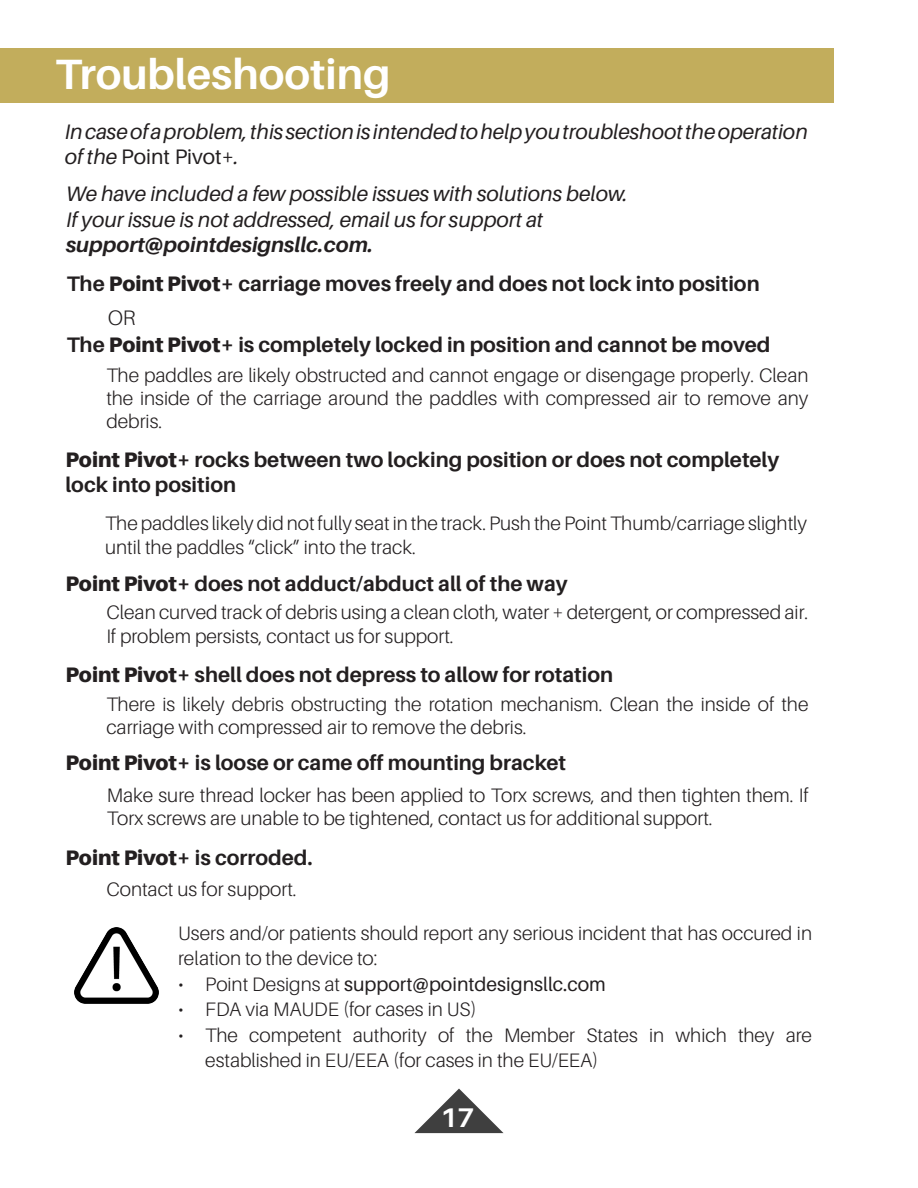
<style>
.page{position:relative;width:918px;height:1188px;background:#fff}
.page>*{position:absolute;margin:0;border:0;box-sizing:border-box;transform-origin:0 0}
.regular_paragraph{font:700 42.45px "Aileron";color:#fff}
.Paragraph_Style_1{font:700 27px "Aileron";color:#fff}
.Paragraph_Style_1-2{font:700 21px/25.2px "Aileron";color:#231f20}
.Paragraph_Style_1-3{font:italic 21px/25.2px "Aileron";color:#231f20}
.Paragraph_Style_1-4{font:italic 700 21px "Aileron";color:#231f20}
.Paragraph_Style_1-5{font:900 21px "Aileron";color:#231f20}
.Paragraph_Style_1-6{font:300 21px "Aileron";color:#231f20}
.Paragraph_Style_1-7{font:300 19.5px/23.4px "Aileron";color:#231f20}
.t1{font:19.5px "Aileron";color:#231f20}
.s1{font-style:normal}
.s2{font-weight:900}
.s3{font-weight:700}
.s4{font-weight:300}
</style>
<div class="page">
<div style="left:0;top:48px;width:833px;height:55px;background:#c2ad5c"></div>
<svg style="left:414px;top:1089px;width:90px;height:44px"></svg>
<img style="left:75px;top:928px;width:84px;height:76px">
<p class="regular_paragraph" style="left:56px;top:50px;width:336px">Troubleshooting</p>
<p class="Paragraph_Style_1-3" style="left:65px;top:119px;width:745px">In case of a problem, this section is intended to help you troubleshoot the operation of the <span class="s1">Point Pivot+</span>.</p>
<p class="Paragraph_Style_1-3" style="left:66px;top:182px;width:563px">We have included a few possible issues with solutions below.</p>
<p class="Paragraph_Style_1-3" style="left:66px;top:207px;width:479px">If your issue is not addressed, email us for support at</p>
<p class="Paragraph_Style_1-4" style="left:66px;top:233px;width:309px">support@pointdesignsllc.com.</p>
<p class="Paragraph_Style_1-2" style="left:67px;top:272px;width:694px">The <span class="s2">Point Pivot+</span> carriage moves freely and does not lock into position</p>
<p class="Paragraph_Style_1-6" style="left:108px;top:306px;width:29px">OR</p>
<p class="Paragraph_Style_1-2" style="left:67px;top:332px;width:705px">The <span class="s2">Point Pivot+</span> is completely locked in position and cannot be moved</p>
<p class="Paragraph_Style_1-7" style="left:106px;top:363px;width:704px;text-align:justify">The paddles are likely obstructed and cannot engage or disengage properly. Clean the inside of the carriage around the paddles with compressed air to remove any debris.</p>
<p class="Paragraph_Style_1-2" style="left:65px;top:447px;width:715px"><span class="s2">Point Pivot+</span> rocks between two locking position or does not completely lock into position</p>
<p class="Paragraph_Style_1-7" style="left:105px;top:512px;width:704px">The paddles likely did not fully seat in the track. Push the Point Thumb/carriage slightly until the paddles “click” into the track.</p>
<p class="Paragraph_Style_1-2" style="left:65px;top:571px;width:504px"><span class="s2">Point Pivot+</span> does not adduct/abduct all of the way</p>
<p class="Paragraph_Style_1-7" style="left:106px;top:601px;width:704px">Clean curved track of debris using a clean cloth, water + detergent, or compressed air.<br>If problem persists, contact us for support.</p>
<p class="Paragraph_Style_1-2" style="left:65px;top:662px;width:549px"><span class="s2">Point Pivot+</span> shell does not depress to allow for rotation</p>
<p class="Paragraph_Style_1-7" style="left:106px;top:693px;width:704px">There is likely debris obstructing the rotation mechanism. Clean the inside of the carriage with compressed air to remove the debris.</p>
<p class="Paragraph_Style_1-2" style="left:65px;top:751px;width:502px"><span class="s2">Point Pivot+</span> is loose or came off mounting bracket</p>
<p class="Paragraph_Style_1-7" style="left:107px;top:783px;width:703px">Make sure thread locker has been applied to Torx screws, and then tighten them. If<br>Torx screws are unable to be tightened, contact us for additional support.</p>
<p class="Paragraph_Style_1-5" style="left:65px;top:846px;width:249px">Point Pivot+ <span class="s3">is corroded.</span></p>
<p class="Paragraph_Style_1-7" style="left:106px;top:877px;width:192px">Contact us for support.</p>
<p class="Paragraph_Style_1-7" style="left:178px;top:921px;width:635px;line-height:25.5px">Users and/or patients should report any serious incident that has occured in relation to the device to:</p>
<p class="t1" style="left:178px;top:973px;width:429px"><span class="s4">• Point Designs at</span> support@pointdesignsllc.com</p>
<p class="Paragraph_Style_1-7" style="left:178px;top:998px;width:300px">• FDA via MAUDE (for cases in US)</p>
<p class="Paragraph_Style_1-7" style="left:205px;top:1023px;width:608px;line-height:25.5px;text-indent:-27px">• The competent authority of the Member States in which they are established in EU/EEA (for cases in the EU/EEA)</p>
<p class="Paragraph_Style_1" style="left:441px;top:1103px;width:35px">17</p>
</div>
